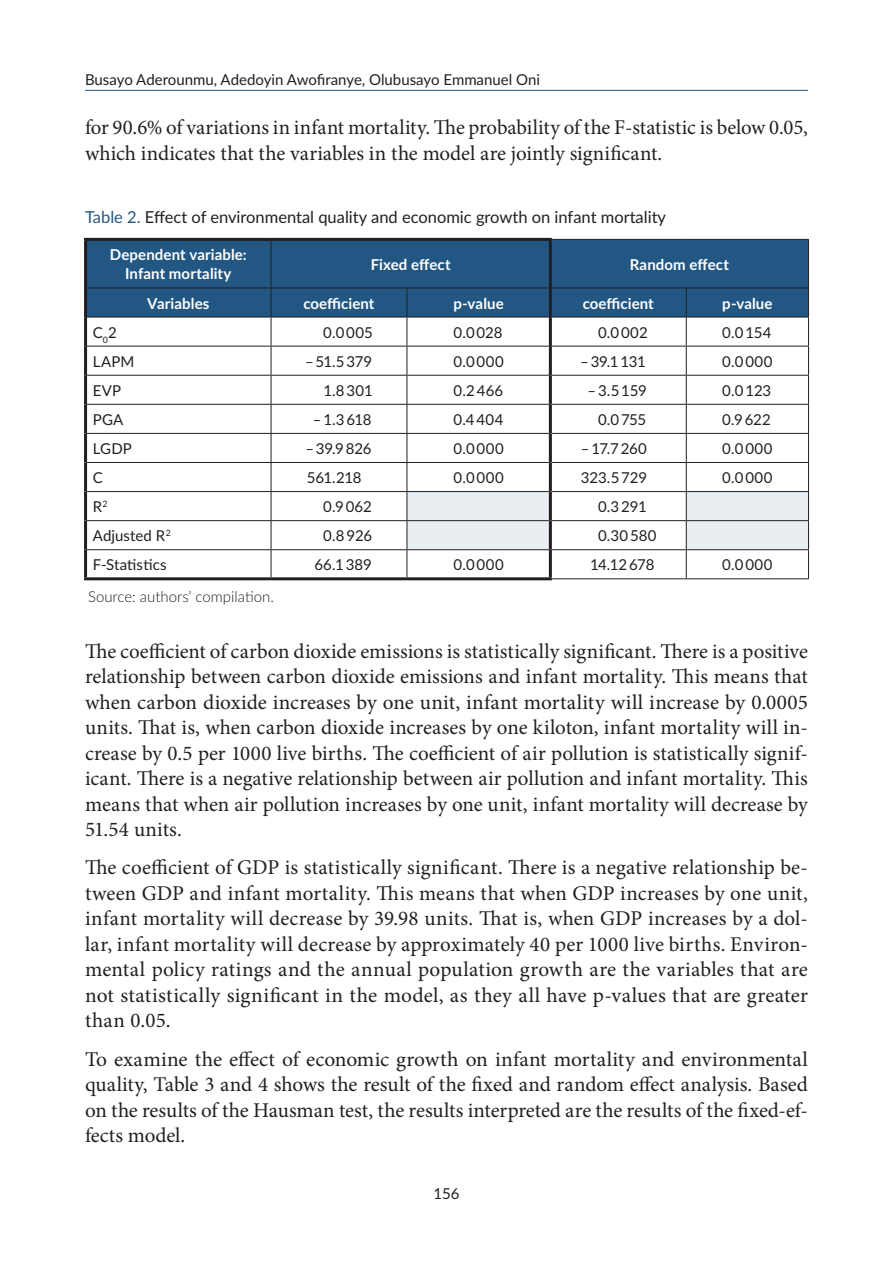
<style>
.page{position:relative;width:893px;height:1263px;background:#fff}
.page>*{position:absolute;margin:0;border:0;box-sizing:border-box;transform-origin:0 0}
.txt{font:21px/25.5px "Minion Pro";letter-spacing:.005em;color:#231f20;text-align:justify}
.txt_1{font:21px/25.5px "Minion Pro";letter-spacing:-.005em;color:#231f20}
.Tabela_H{font:16.5px "Lato";color:#231f20}
.Tab_txt_lewo{font:15px "Lato";color:#231f20}
.H_Tabela{font:700 15px/19.5px "Lato";letter-spacing:.01em;color:#fff;text-align:center}
.Source{font:300 15px "Lato";color:#231f20}
.s1{color:#235783}
</style>
<div class="page">
<hr style="left:85px;top:90px;width:723px;height:1px;background:#235783">
<div style="left:87px;top:240px;width:721px;height:77px;background:#235783"></div>
<hr style="left:87px;top:346px;width:184px;height:1px;background:#231f20">
<hr style="left:271px;top:346px;width:136px;height:1px;background:#231f20">
<hr style="left:87px;top:375px;width:184px;height:1px;background:#231f20">
<hr style="left:271px;top:375px;width:136px;height:1px;background:#231f20">
<hr style="left:87px;top:404px;width:184px;height:1px;background:#231f20">
<hr style="left:271px;top:404px;width:136px;height:1px;background:#231f20">
<hr style="left:87px;top:433px;width:184px;height:1px;background:#231f20">
<hr style="left:271px;top:433px;width:136px;height:1px;background:#231f20">
<hr style="left:87px;top:462px;width:184px;height:1px;background:#231f20">
<hr style="left:271px;top:462px;width:136px;height:1px;background:#231f20">
<hr style="left:87px;top:491px;width:184px;height:1px;background:#231f20">
<hr style="left:271px;top:491px;width:136px;height:1px;background:#231f20">
<hr style="left:87px;top:520px;width:184px;height:1px;background:#231f20">
<hr style="left:271px;top:520px;width:136px;height:1px;background:#231f20">
<hr style="left:87px;top:549px;width:184px;height:1px;background:#231f20">
<hr style="left:271px;top:549px;width:136px;height:1px;background:#231f20">
<hr style="left:87px;top:288px;width:184px;height:1px;background:#231f20">
<hr style="left:271px;top:241px;width:1px;height:47px;background:#231f20">
<hr style="left:271px;top:288px;width:136px;height:1px;background:#231f20">
<hr style="left:552px;top:239px;width:134px;height:1px;background:#231f20">
<hr style="left:686px;top:239px;width:123px;height:1px;background:#231f20">
<hr style="left:808px;top:240px;width:1px;height:48px;background:#231f20">
<hr style="left:87px;top:317px;width:184px;height:1px;background:#231f20">
<hr style="left:271px;top:317px;width:136px;height:1px;background:#231f20">
<svg style="left:271px;top:288px;width:1px;height:289px"></svg>
<hr style="left:552px;top:578px;width:134px;height:1px;background:#231f20">
<hr style="left:686px;top:578px;width:123px;height:1px;background:#231f20">
<svg style="left:407px;top:288px;width:402px;height:290px"></svg>
<hr style="left:686px;top:549px;width:123px;height:1px;background:#231f20">
<hr style="left:84px;top:238px;width:187px;height:3px;background:#231f20">
<hr style="left:84px;top:241px;width:3px;height:47px;background:#231f20">
<hr style="left:271px;top:238px;width:136px;height:3px;background:#231f20">
<hr style="left:407px;top:238px;width:145px;height:3px;background:#231f20">
<hr style="left:549px;top:241px;width:3px;height:47px;background:#231f20">
<hr style="left:84px;top:288px;width:3px;height:29px;background:#231f20">
<hr style="left:549px;top:288px;width:3px;height:29px;background:#231f20">
<hr style="left:84px;top:317px;width:3px;height:29px;background:#231f20">
<hr style="left:549px;top:317px;width:3px;height:29px;background:#231f20">
<hr style="left:84px;top:346px;width:3px;height:29px;background:#231f20">
<hr style="left:549px;top:346px;width:3px;height:29px;background:#231f20">
<hr style="left:84px;top:375px;width:3px;height:29px;background:#231f20">
<hr style="left:549px;top:375px;width:3px;height:29px;background:#231f20">
<hr style="left:84px;top:404px;width:3px;height:29px;background:#231f20">
<hr style="left:549px;top:404px;width:3px;height:29px;background:#231f20">
<hr style="left:84px;top:433px;width:3px;height:29px;background:#231f20">
<hr style="left:549px;top:433px;width:3px;height:29px;background:#231f20">
<hr style="left:84px;top:462px;width:3px;height:30px;background:#231f20">
<hr style="left:549px;top:462px;width:3px;height:30px;background:#231f20">
<hr style="left:84px;top:492px;width:3px;height:29px;background:#231f20">
<hr style="left:549px;top:492px;width:3px;height:29px;background:#231f20">
<hr style="left:84px;top:521px;width:3px;height:29px;background:#231f20">
<hr style="left:549px;top:521px;width:3px;height:29px;background:#231f20">
<hr style="left:84px;top:550px;width:3px;height:27px;background:#231f20">
<hr style="left:549px;top:550px;width:3px;height:27px;background:#231f20">
<hr style="left:84px;top:577px;width:187px;height:3px;background:#231f20">
<hr style="left:271px;top:577px;width:136px;height:3px;background:#231f20">
<hr style="left:407px;top:577px;width:145px;height:3px;background:#231f20">
<p class="Tab_txt_lewo" style="left:85px;top:68px;width:456px">Busayo Aderounmu, Adedoyin Awofiranye, Olubusayo Emmanuel Oni</p>
<p class="txt_1" style="left:85px;top:115px;width:724px">for 90.6% of variations in infant mortality. The probability of the F‑statistic is below 0.05, which indicates that the variables in the model are jointly significant.</p>
<p class="Tabela_H" style="left:85px;top:206px;width:582px"><span class="s1">Table 2.</span> Effect of environmental quality and economic growth on infant mortality</p>
<p class="H_Tabela" style="left:110px;top:244px;width:138px">Dependent variable:<br>Infant mortality</p>
<p class="H_Tabela" style="left:371px;top:254px;width:82px">Fixed effect</p>
<p class="H_Tabela" style="left:630px;top:254px;width:101px">Random effect</p>
<p class="H_Tabela" style="left:147px;top:293px;width:64px">Variables</p>
<p class="H_Tabela" style="left:303px;top:293px;width:73px">coefficient</p>
<p class="H_Tabela" style="left:454px;top:293px;width:52px">p‑value</p>
<p class="H_Tabela" style="left:583px;top:293px;width:73px">coefficient</p>
<p class="H_Tabela" style="left:722px;top:293px;width:52px">p‑value</p>
<p class="Tab_txt_lewo" style="left:93px;top:321px;width:26px">C<sub>0</sub>2</p>
<p class="Tab_txt_lewo" style="left:323px;top:321px;width:51px">0.0 005</p>
<p class="Tab_txt_lewo" style="left:454px;top:321px;width:51px">0.0 028</p>
<p class="Tab_txt_lewo" style="left:598px;top:321px;width:51px">0.0 002</p>
<p class="Tab_txt_lewo" style="left:722px;top:321px;width:51px">0.0 154</p>
<p class="Tab_txt_lewo" style="left:93px;top:350px;width:43px">LAPM</p>
<p class="Tab_txt_lewo" style="left:305px;top:350px;width:69px">– 51.5 379</p>
<p class="Tab_txt_lewo" style="left:454px;top:350px;width:52px">0.0 000</p>
<p class="Tab_txt_lewo" style="left:580px;top:350px;width:67px">– 39.1 131</p>
<p class="Tab_txt_lewo" style="left:722px;top:350px;width:52px">0.0 000</p>
<p class="Tab_txt_lewo" style="left:93px;top:380px;width:30px">EVP</p>
<p class="Tab_txt_lewo" style="left:323px;top:380px;width:51px">1.8 301</p>
<p class="Tab_txt_lewo" style="left:454px;top:380px;width:51px">0.2 466</p>
<p class="Tab_txt_lewo" style="left:587px;top:380px;width:61px">– 3.5 159</p>
<p class="Tab_txt_lewo" style="left:722px;top:380px;width:50px">0.0 123</p>
<p class="Tab_txt_lewo" style="left:93px;top:409px;width:32px">PGA</p>
<p class="Tab_txt_lewo" style="left:313px;top:409px;width:60px">– 1.3 618</p>
<p class="Tab_txt_lewo" style="left:454px;top:409px;width:51px">0.4 404</p>
<p class="Tab_txt_lewo" style="left:598px;top:409px;width:50px">0.0 755</p>
<p class="Tab_txt_lewo" style="left:722px;top:409px;width:50px">0.9 622</p>
<p class="Tab_txt_lewo" style="left:93px;top:438px;width:41px">LGDP</p>
<p class="Tab_txt_lewo" style="left:305px;top:438px;width:68px">– 39.9 826</p>
<p class="Tab_txt_lewo" style="left:454px;top:438px;width:52px">0.0 000</p>
<p class="Tab_txt_lewo" style="left:581px;top:438px;width:67px">– 17.7 260</p>
<p class="Tab_txt_lewo" style="left:722px;top:438px;width:52px">0.0 000</p>
<p class="Tab_txt_lewo" style="left:93px;top:467px;width:12px">C</p>
<p class="Tab_txt_lewo" style="left:307px;top:467px;width:56px">561.218</p>
<p class="Tab_txt_lewo" style="left:454px;top:467px;width:52px">0.0 000</p>
<p class="Tab_txt_lewo" style="left:581px;top:467px;width:68px">323.5 729</p>
<p class="Tab_txt_lewo" style="left:722px;top:467px;width:52px">0.0 000</p>
<p class="Tab_txt_lewo" style="left:93px;top:496px;width:16px">R<sup>2</sup></p>
<p class="Tab_txt_lewo" style="left:323px;top:496px;width:50px">0.9 062</p>
<p class="Tab_txt_lewo" style="left:598px;top:496px;width:50px">0.3 291</p>
<p class="Tab_txt_lewo" style="left:93px;top:525px;width:79px">Adjusted R<sup>2</sup></p>
<p class="Tab_txt_lewo" style="left:323px;top:525px;width:50px">0.8 926</p>
<p class="Tab_txt_lewo" style="left:598px;top:525px;width:60px">0.30 580</p>
<p class="Tab_txt_lewo" style="left:93px;top:554px;width:75px">F‑Statistics</p>
<p class="Tab_txt_lewo" style="left:314px;top:554px;width:59px">66.1 389</p>
<p class="Tab_txt_lewo" style="left:454px;top:554px;width:52px">0.0 000</p>
<p class="Tab_txt_lewo" style="left:590px;top:554px;width:66px">14.12 678</p>
<p class="Tab_txt_lewo" style="left:722px;top:554px;width:52px">0.0 000</p>
<p class="Source" style="left:88px;top:586px;width:187px">Source: authors’ compilation.</p>
<p class="txt" style="left:85px;top:638px;width:724px">The coefficient of carbon dioxide emissions is statistically significant. There is a positive relationship between carbon dioxide emissions and infant mortality. This means that when carbon dioxide increases by one unit, infant mortality will increase by 0.0005 units. That is, when carbon dioxide increases by one kiloton, infant mortality will in‑ crease by 0.5 per 1000 live births. The coefficient of air pollution is statistically signif‑ icant. There is a negative relationship between air pollution and infant mortality. This means that when air pollution increases by one unit, infant mortality will decrease by 51.54 units.</p>
<p class="txt" style="left:85px;top:855px;width:724px">The coefficient of GDP is statistically significant. There is a negative relationship be‑ tween GDP and infant mortality. This means that when GDP increases by one unit, infant mortality will decrease by 39.98 units. That is, when GDP increases by a dol‑ lar, infant mortality will decrease by approximately 40 per 1000 live births. Environ‑ mental policy ratings and the annual population growth are the variables that are not statistically significant in the model, as they all have p‑values that are greater than 0.05.</p>
<p class="txt" style="left:85px;top:1046px;width:724px">To examine the effect of economic growth on infant mortality and environmental quality, Table 3 and 4 shows the result of the fixed and random effect analysis. Based on the results of the Hausman test, the results interpreted are the results of the fixed‑ef‑ fects model.</p>
<p class="Tab_txt_lewo" style="left:433px;top:1183px;width:28px">156</p>
</div>
